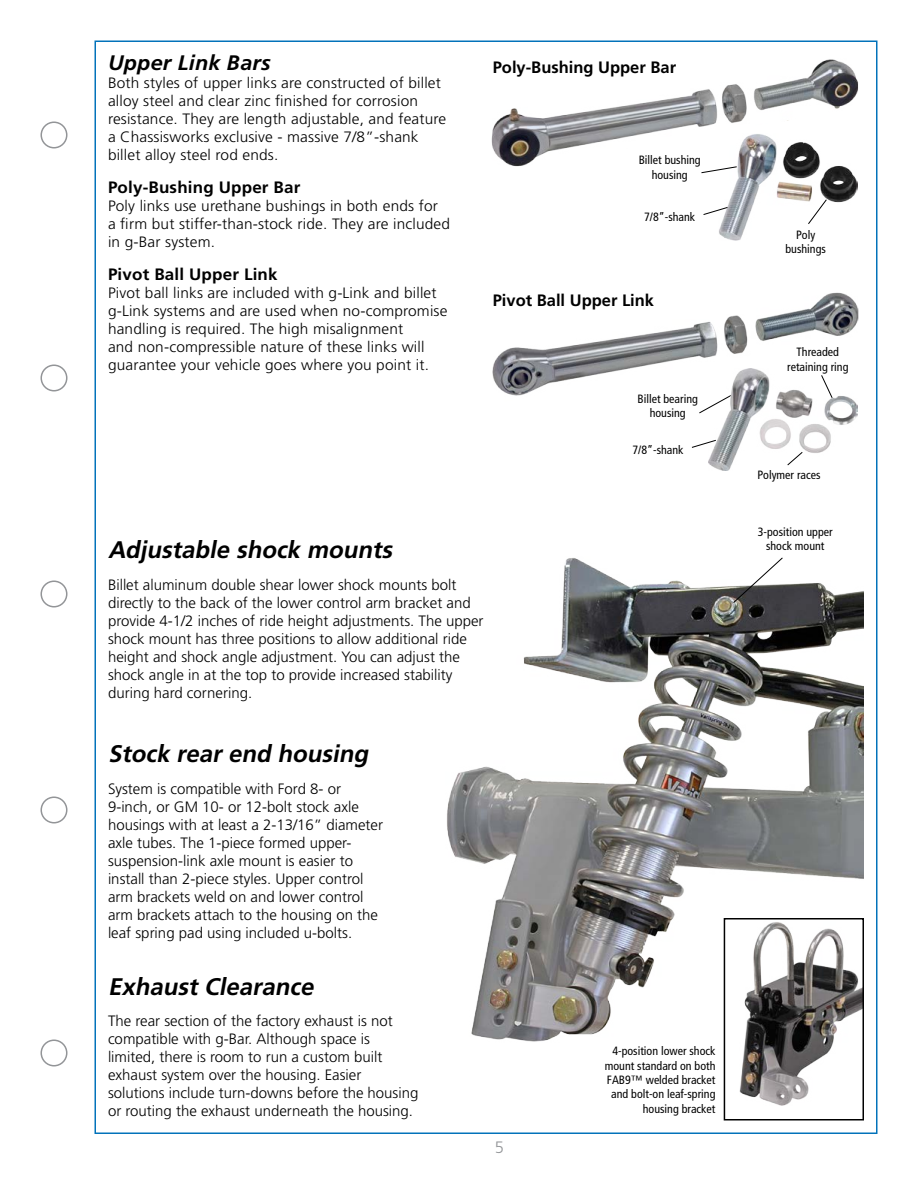
<style>
.page{position:relative;width:918px;height:1188px;background:#fff}
.page>*{position:absolute;margin:0;border:0;box-sizing:border-box;transform-origin:0 0}
.t1{font:italic 700 24px "Frutiger LT Std";color:#000}
.t2{font:italic 700 21px "Frutiger LT Std";letter-spacing:.01em;color:#000}
.t3{font:700 16.5px "Frutiger LT Std";letter-spacing:.005em;color:#000}
.t4{font:300 16.5px "Frutiger LT Std";color:#939598}
.t5{font:300 15px/18px "Frutiger LT Std";color:#000}
.t6{font:condensed 12px/14.4px "Frutiger LT Std";color:#000;text-align:center}
</style>
<div class="page">
<div style="left:40px;top:1039px;width:28px;height:27px;border:2px solid #939598;border-radius:50%"></div>
<div style="left:40px;top:364px;width:28px;height:27px;border:2px solid #939598;border-radius:50%"></div>
<div style="left:40px;top:580px;width:28px;height:27px;border:2px solid #939598;border-radius:50%"></div>
<div style="left:40px;top:796px;width:28px;height:27px;border:2px solid #939598;border-radius:50%"></div>
<div style="left:40px;top:121px;width:28px;height:27px;border:2px solid #939598;border-radius:50%"></div>
<img style="left:740px;top:1043px;width:93px;height:63px">
<div style="left:724px;top:918px;width:140px;height:202px;border:2px solid #000"></div>
<img style="left:492px;top:59px;width:366px;height:108px">
<img style="left:718px;top:133px;width:139px;height:108px">
<svg style="left:701px;top:166px;width:37px;height:8px"></svg>
<svg style="left:703px;top:207px;width:25px;height:8px"></svg>
<svg style="left:807px;top:199px;width:20px;height:26px"></svg>
<img style="left:447px;top:558px;width:416px;height:485px">
<svg style="left:733px;top:557px;width:50px;height:47px"></svg>
<img style="left:492px;top:292px;width:366px;height:104px">
<svg style="left:698px;top:394px;width:11px;height:20px"></svg>
<svg style="left:691px;top:441px;width:18px;height:7px"></svg>
<img style="left:709px;top:368px;width:148px;height:102px">
<h2 class="t2" style="left:108px;top:50px;width:164px">Upper Link Bars</h2>
<p class="t5" style="left:108px;top:74px;width:340px">Both styles of upper links are constructed of billet alloy steel and clear zinc finished for corrosion resistance. They are length adjustable, and feature a Chassisworks exclusive - massive 7/8”-shank billet alloy steel rod ends.</p>
<p class="t3" style="left:108px;top:178px;width:194px">Poly-Bushing Upper Bar</p>
<p class="t5" style="left:108px;top:197px;width:344px">Poly links use urethane bushings in both ends for<br>a firm but stiffer-than-stock ride. They are included in g-Bar system.</p>
<p class="t3" style="left:108px;top:265px;width:171px">Pivot Ball Upper Link</p>
<p class="t5" style="left:108px;top:284px;width:341px">Pivot ball links are included with g-Link and billet g-Link systems and are used when no-compromise handling is required. The high misalignment<br>and non-compressible nature of these links will guarantee your vehicle goes where you point it.</p>
<p class="t3" style="left:493px;top:58px;width:185px">Poly-Bushing Upper Bar</p>
<p class="t6" style="left:639px;top:153px;width:63px">Billet bushing housing</p>
<p class="t6" style="left:644px;top:210px;width:53px">7/8”-shank</p>
<p class="t3" style="left:493px;top:290px;width:163px">Pivot Ball Upper Link</p>
<p class="t6" style="left:638px;top:392px;width:62px">Billet bearing housing</p>
<p class="t6" style="left:633px;top:443px;width:53px">7/8”-shank</p>
<h1 class="t1" style="left:108px;top:536px;width:291px">Adjustable shock mounts</h1>
<p class="t5" style="left:108px;top:576px;width:377px">Billet aluminum double shear lower shock mounts bolt directly to the back of the lower control arm bracket and provide 4-1/2 inches of ride height adjustments. The upper shock mount has three positions to allow additional ride height and shock angle adjustment. You can adjust the shock angle in at the top to provide increased stability during hard cornering.</p>
<h1 class="t1" style="left:108px;top:740px;width:267px">Stock rear end housing</h1>
<p class="t5" style="left:108px;top:780px;width:277px">System is compatible with Ford 8- or 9-inch, or GM 10- or 12-bolt stock axle housings with at least a 2-13/16” diameter axle tubes. The 1-piece formed upper&shy;suspension-link axle mount is easier to install than 2-piece styles. Upper control arm brackets weld on and lower control arm brackets attach to the housing on the leaf spring pad using included u-bolts.</p>
<h1 class="t1" style="left:108px;top:972px;width:212px">Exhaust Clearance</h1>
<p class="t5" style="left:108px;top:1012px;width:312px">The rear section of the factory exhaust is not compatible with g-Bar. Although space is limited, there is room to run a custom built exhaust system over the housing. Easier solutions include turn-downs before the housing or routing the exhaust underneath the housing.</p>
<p class="t4" style="left:495px;top:1138px;width:11px">5</p>
<p class="t6" style="left:605px;top:1044px;width:112px;text-align:right">4-position lower shock mount standard on both<br>FAB9™ welded bracket and bolt-on leaf-spring housing bracket</p>
<p class="t6" style="left:785px;top:227px;width:42px">Poly bushings</p>
<p class="t6" style="left:787px;top:345px;width:63px">Threaded retaining ring</p>
<p class="t6" style="left:758px;top:468px;width:65px">Polymer races</p>
<p class="t6" style="left:758px;top:524px;width:76px">3-position upper shock mount</p>
</div>
